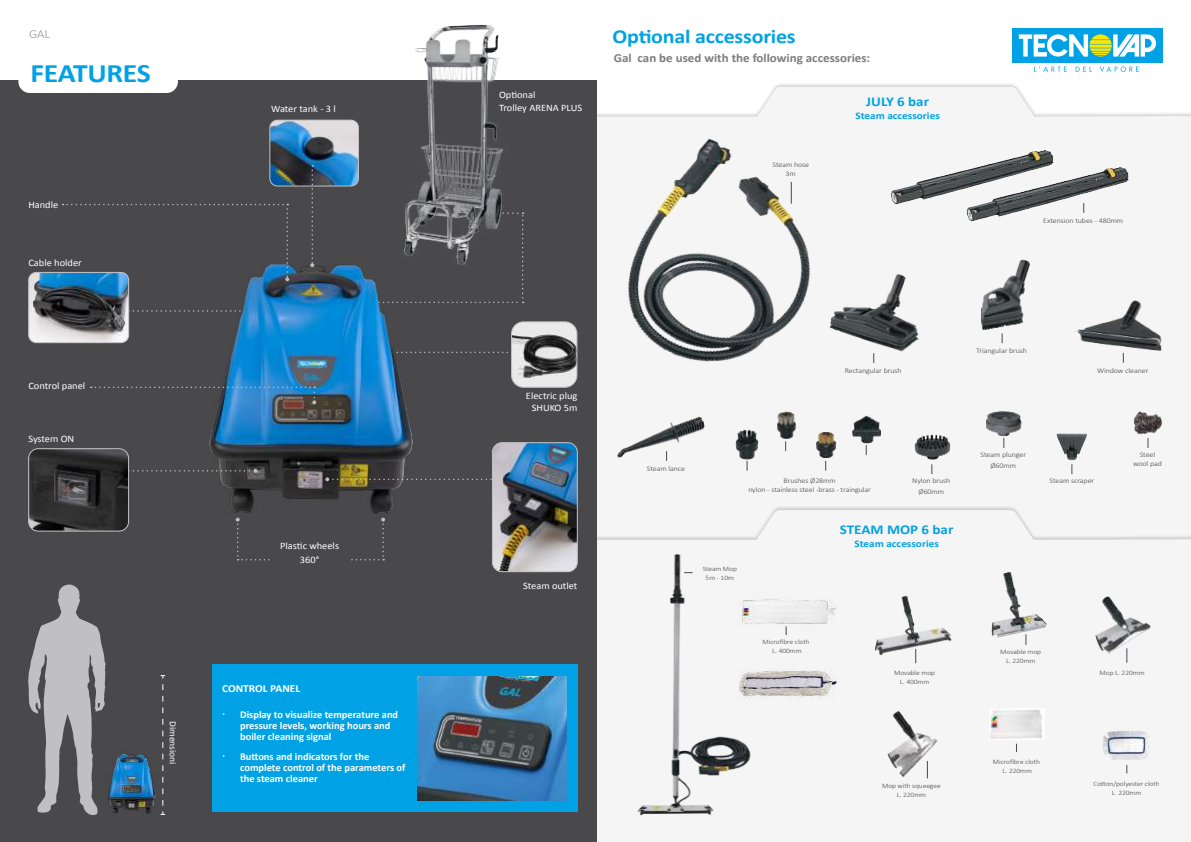
<style>
.page{position:relative;width:1191px;height:842px;background:#fff}
.page>*{position:absolute;margin:0;border:0;box-sizing:border-box;transform-origin:0 0}
.t1{font:700 26.7px "Calibri";letter-spacing:-.01em;color:#00a2e5;scale:1.11 1}
.t2{font:700 19.8px "Calibri";letter-spacing:-.01em;color:#00a2e5;scale:1.11 1}
.t3{font:700 13.5px "Calibri";color:#00a2e5;scale:1.11 1}
.t4{font:700 12.4px "Calibri";color:#7d7c7e;scale:1.05 1}
.t5{font:300 12.4px "Calibri";color:#969698;scale:1.05 1}
.t6{font:700 10.8px "Calibri";color:#fff;scale:1.05 1}
.t7{font:700 10.5px/11px "Calibri";color:#fff}
.t8{font:700 10.1px "Calibri";color:#00a2e5;scale:1.11 1}
.t9{font:9.9px/13px "Calibri";color:#fff;text-align:center;scale:1.05 1}
.t10{font:9.5px "Calibri";color:#fff}
.t11{font:300 7.2px/9px "Calibri";letter-spacing:-.01em;color:#49494c;text-align:center;scale:1.11 1}
.t12{font:300 6.8px/9px "Calibri";letter-spacing:-.01em;color:#49494c;text-align:center;scale:1.11 1}
</style>
<div class="page">
<div style="left:596px;top:510px;width:595px;height:332px;background:#f6f5f5"></div>
<div style="left:0;top:81px;width:596px;height:761px;background:#49494c"></div>
<svg style="left:425px;top:351px;width:83px;height:2px"></svg>
<svg style="left:425px;top:212px;width:98px;height:91px"></svg>
<div style="left:18px;top:50px;width:160px;height:43px;background:#fff;border-radius:11px"></div>
<div style="left:1012px;top:28px;width:150px;height:35px;background:#00a2e5"></div>
<svg style="left:1018px;top:34px;width:138px;height:23px"></svg>
<svg style="left:1034px;top:66px;width:104px;height:6px"></svg>
<svg style="left:161px;top:684px;width:4px;height:131px"></svg>
<svg style="left:28px;top:584px;width:78px;height:231px"></svg>
<svg style="left:129px;top:309px;width:66px;height:4px"></svg>
<img style="left:511px;top:323px;width:66px;height:63px">
<div style="left:511px;top:321px;width:66px;height:67px;border:1px solid #c0bfc1;border-radius:12px"></div>
<img style="left:271px;top:120px;width:87px;height:66px">
<div style="left:269px;top:120px;width:90px;height:66px;border:1px solid #c0bfc1;border-radius:8px"></div>
<img style="left:30px;top:274px;width:99px;height:69px">
<div style="left:28px;top:272px;width:101px;height:71px;border:1px solid #c0bfc1;border-radius:8px"></div>
<img style="left:104px;top:741px;width:52px;height:74px">
<img style="left:195px;top:264px;width:230px;height:256px">
<img style="left:396px;top:25px;width:117px;height:244px">
<div style="left:212px;top:664px;width:366px;height:147px;background:#00a2e5"></div>
<img style="left:417px;top:676px;width:150px;height:125px">
<svg style="left:63px;top:204px;width:226px;height:77px"></svg>
<svg style="left:310px;top:165px;width:4px;height:102px"></svg>
<svg style="left:129px;top:469px;width:128px;height:4px"></svg>
<svg style="left:325px;top:477px;width:167px;height:4px"></svg>
<svg style="left:91px;top:387px;width:225px;height:17px"></svg>
<img style="left:30px;top:450px;width:99px;height:81px">
<div style="left:28px;top:448px;width:101px;height:83px;border:1px solid #c0bfc1;border-radius:10px"></div>
<img style="left:492px;top:444px;width:84px;height:128px">
<div style="left:492px;top:442px;width:86px;height:130px;border:1px solid #c0bfc1;border-radius:10px"></div>
<svg style="left:236px;top:518px;width:47px;height:43px"></svg>
<svg style="left:337px;top:518px;width:48px;height:43px"></svg>
<div style="left:270px;top:541px;width:79px;height:33px;background:#49494c"></div>
<img style="left:596px;top:108px;width:215px;height:287px">
<img style="left:888px;top:145px;width:166px;height:62px">
<img style="left:963px;top:162px;width:166px;height:62px">
<img style="left:828px;top:273px;width:95px;height:90px">
<img style="left:616px;top:415px;width:90px;height:44px">
<img style="left:1074px;top:299px;width:89px;height:55px">
<img style="left:977px;top:257px;width:55px;height:77px">
<img style="left:776px;top:410px;width:21px;height:30px">
<img style="left:814px;top:430px;width:23px;height:30px">
<img style="left:1133px;top:410px;width:29px;height:25px">
<img style="left:850px;top:415px;width:31px;height:28px">
<img style="left:736px;top:430px;width:22px;height:29px">
<img style="left:914px;top:435px;width:36px;height:25px">
<img style="left:986px;top:410px;width:36px;height:26px">
<img style="left:1056px;top:433px;width:30px;height:27px">
<svg style="left:791px;top:182px;width:1px;height:22px"></svg>
<svg style="left:1001px;top:333px;width:2px;height:10px"></svg>
<svg style="left:1122px;top:353px;width:2px;height:10px"></svg>
<svg style="left:746px;top:461px;width:2px;height:10px"></svg>
<svg style="left:865px;top:445px;width:2px;height:10px"></svg>
<img style="left:633px;top:551px;width:121px;height:271px">
<img style="left:989px;top:708px;width:55px;height:31px">
<img style="left:1102px;top:730px;width:48px;height:31px">
<img style="left:884px;top:709px;width:57px;height:69px">
<img style="left:989px;top:569px;width:59px;height:70px">
<img style="left:874px;top:592px;width:79px;height:63px">
<img style="left:1094px;top:595px;width:57px;height:60px">
<svg style="left:915px;top:649px;width:1px;height:14px"></svg>
<svg style="left:785px;top:627px;width:2px;height:8px"></svg>
<svg style="left:1126px;top:648px;width:1px;height:15px"></svg>
<svg style="left:927px;top:761px;width:1px;height:17px"></svg>
<img style="left:738px;top:597px;width:99px;height:30px">
<img style="left:738px;top:669px;width:99px;height:31px">
<h3 class="t5" style="left:29px;top:26px;width:21px">GAL</h3>
<h1 class="t1" style="left:31px;top:56px;width:110px">FEATURES</h1>
<h3 class="t9" style="left:28px;top:198px;width:30px">Handle</h3>
<h3 class="t9" style="left:28px;top:257px;width:52px">Cable holder</h3>
<h3 class="t9" style="left:28px;top:379px;width:56px">Control panel</h3>
<h3 class="t9" style="left:28px;top:432px;width:45px">System ON</h3>
<h3 class="t9" style="left:271px;top:102px;width:63px">Water tank - 3 l</h3>
<h3 class="t9" style="left:280px;top:539px;width:58px;line-height:14px">Plastic wheels<br>360°</h3>
<h3 class="t10" style="left:179px;top:721px;width:45px;rotate:90deg">Dimensioni</h3>
<h3 class="t6" style="left:222px;top:681px;width:76px">CONTROL PANEL</h3>
<h3 class="t7" style="left:240px;top:709px;width:160px">Display to visualize temperature and pressure levels, working hours and boiler cleaning signal</h3>
<h3 class="t7" style="left:240px;top:751px;width:167px">Buttons and indicators for the complete control of the parameters of the steam cleaner</h3>
<h3 class="t9" style="left:499px;top:88px;width:81px;text-align:left">Optional<br>Trolley ARENA PLUS</h3>
<h2 class="t2" style="left:612px;top:24px;width:167px">Optional accessories</h2>
<h3 class="t4" style="left:614px;top:50px;width:246px">Gal can be used with the following accessories:</h3>
<p class="t11" style="left:772px;top:160px;width:35px">Steam hose<br>3m</p>
<h3 class="t3" style="left:866px;top:93px;width:58px">JULY 6 bar</h3>
<h3 class="t8" style="left:855px;top:110px;width:78px">Steam accessories</h3>
<p class="t11" style="left:1043px;top:215px;width:74px">Extension tubes - 480mm</p>
<h3 class="t9" style="left:526px;top:390px;width:51px;line-height:12px">Electric plug<br>SHUKO 5m</h3>
<h3 class="t9" style="left:523px;top:579px;width:53px">Steam outlet</h3>
<p class="t11" style="left:844px;top:366px;width:53px">Rectangular brush</p>
<p class="t11" style="left:976px;top:346px;width:47px">Triangular brush</p>
<p class="t11" style="left:1097px;top:365px;width:48px">Window cleaner</p>
<p class="t11" style="left:647px;top:463px;width:36px">Steam lance</p>
<p class="t12" style="left:702px;top:564px;width:32px">Steam Mop<br>5m - 10m</p>
<p class="t11" style="left:748px;top:476px;width:112px">Brushes Ø28mm<br>nylon - stainless steel -brass - traingular</p>
<p class="t11" style="left:912px;top:475px;width:36px;line-height:11px">Nylon brush<br>Ø60mm</p>
<h3 class="t3" style="left:840px;top:520px;width:104px">STEAM MOP 6 bar</h3>
<h3 class="t8" style="left:854px;top:537px;width:78px">Steam accessories</h3>
<p class="t11" style="left:980px;top:448px;width:43px;line-height:11px">Steam plunger<br>Ø60mm</p>
<p class="t11" style="left:1133px;top:449px;width:28px">Steel wool pad</p>
<p class="t11" style="left:1049px;top:476px;width:42px">Steam scraper</p>
<p class="t12" style="left:762px;top:636px;width:44px">Microfibre cloth<br>L. 400mm</p>
<p class="t12" style="left:1000px;top:647px;width:38px">Movable mop<br>L. 220mm</p>
<p class="t12" style="left:894px;top:668px;width:38px">Movable mop<br>L. 400mm</p>
<p class="t12" style="left:1099px;top:668px;width:42px">Mop L. 220mm</p>
<p class="t12" style="left:882px;top:780px;width:54px">Mop with squeegee<br>L. 220mm</p>
<p class="t12" style="left:992px;top:757px;width:44px">Microfibre cloth<br>L. 220mm</p>
<p class="t12" style="left:1093px;top:778px;width:61px">Cotton/polyester cloth<br>L. 220mm</p>
</div>
